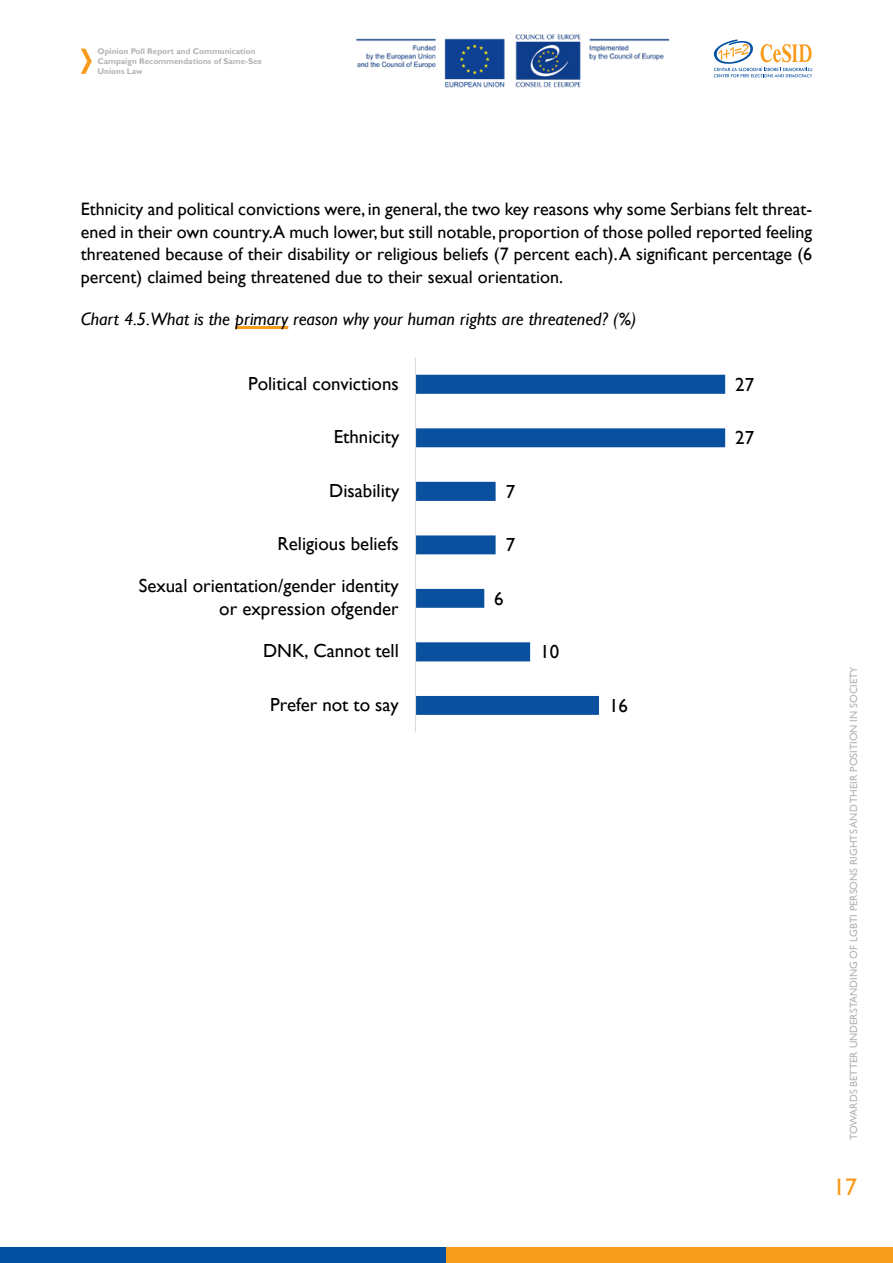
<style>
.page{position:relative;width:893px;height:1263px;background:#fff}
.page>*{position:absolute;margin:0;border:0;box-sizing:border-box;transform-origin:0 0}
.t1{font:24px "Gill Sans";color:#f79c1c}
.t2{font:18.9px/22.6px "Gill Sans";color:#000;text-align:right}
.t3{font:18px/22.5px "Gill Sans";color:#000;text-align:justify}
.t4{font:italic 18px "Gill Sans";color:#000}
.t5{font:10.5px "Gill Sans";color:#b1b4b6}
.t6{font:700 8.25px/9.8px "Gill Sans";color:#b1b4b6}
</style>
<div class="page">
<div style="left:0;top:1247px;width:446px;height:16px;background:#034fa1"></div>
<div style="left:446px;top:1247px;width:447px;height:16px;background:#f79c1c"></div>
<img style="left:357px;top:34px;width:313px;height:54px">
<svg style="left:81px;top:49px;width:11px;height:25px"></svg>
<svg style="left:713px;top:39px;width:99px;height:38px"></svg>
<hr style="left:235px;top:326px;width:53px;height:3px;background:#f79c1c">
<svg style="left:416px;top:375px;width:309px;height:340px"></svg>
<hr style="left:415px;top:357px;width:1px;height:375px;background:#dcddde">
<p class="t6" style="left:97px;top:47px;width:166px">Opinion Poll Report and Communication<br>Campaign Recommendations of Same-Sex<br>Unions Law</p>
<p class="t3" style="left:81px;top:198px;width:733px">Ethnicity and political convictions were, in general, the two key reasons why some Serbians felt threat&shy;ened in their own country.A much lower, but still notable, proportion of those polled reported feeling threatened because of their disability or religious beliefs (7 percent each). A significant percentage (6 percent) claimed being threatened due to their sexual orientation.</p>
<p class="t4" style="left:81px;top:308px;width:557px">Chart 4.5.What is the primary reason why your human rights are threatened? (%)</p>
<p class="t2" style="left:248px;top:372px;width:152px">Political convictions</p>
<p class="t2" style="left:735px;top:373px;width:20px">27</p>
<p class="t2" style="left:334px;top:426px;width:67px">Ethnicity</p>
<p class="t2" style="left:735px;top:427px;width:20px">27</p>
<p class="t2" style="left:329px;top:479px;width:72px">Disability</p>
<p class="t2" style="left:506px;top:480px;width:11px">7</p>
<p class="t2" style="left:277px;top:533px;width:123px">Religious beliefs</p>
<p class="t2" style="left:506px;top:534px;width:11px">7</p>
<p class="t2" style="left:139px;top:575px;width:262px">Sexual orientation/gender identity or expression ofgender</p>
<p class="t2" style="left:494px;top:587px;width:11px">6</p>
<p class="t2" style="left:263px;top:640px;width:137px">DNK, Cannot tell</p>
<p class="t2" style="left:540px;top:641px;width:20px">10</p>
<p class="t2" style="left:270px;top:693px;width:130px">Prefer not to say</p>
<p class="t2" style="left:609px;top:694px;width:20px">16</p>
<p class="t5" style="left:848px;top:1140px;width:475px;rotate:-90deg">TOWARDS BETTER UNDERSTANDING OF LGBTI PERSONS RIGHTS AND THEIR POSITION IN SOCIETY</p>
<h1 class="t1" style="left:833px;top:1172px;width:25px">17</h1>
</div>
